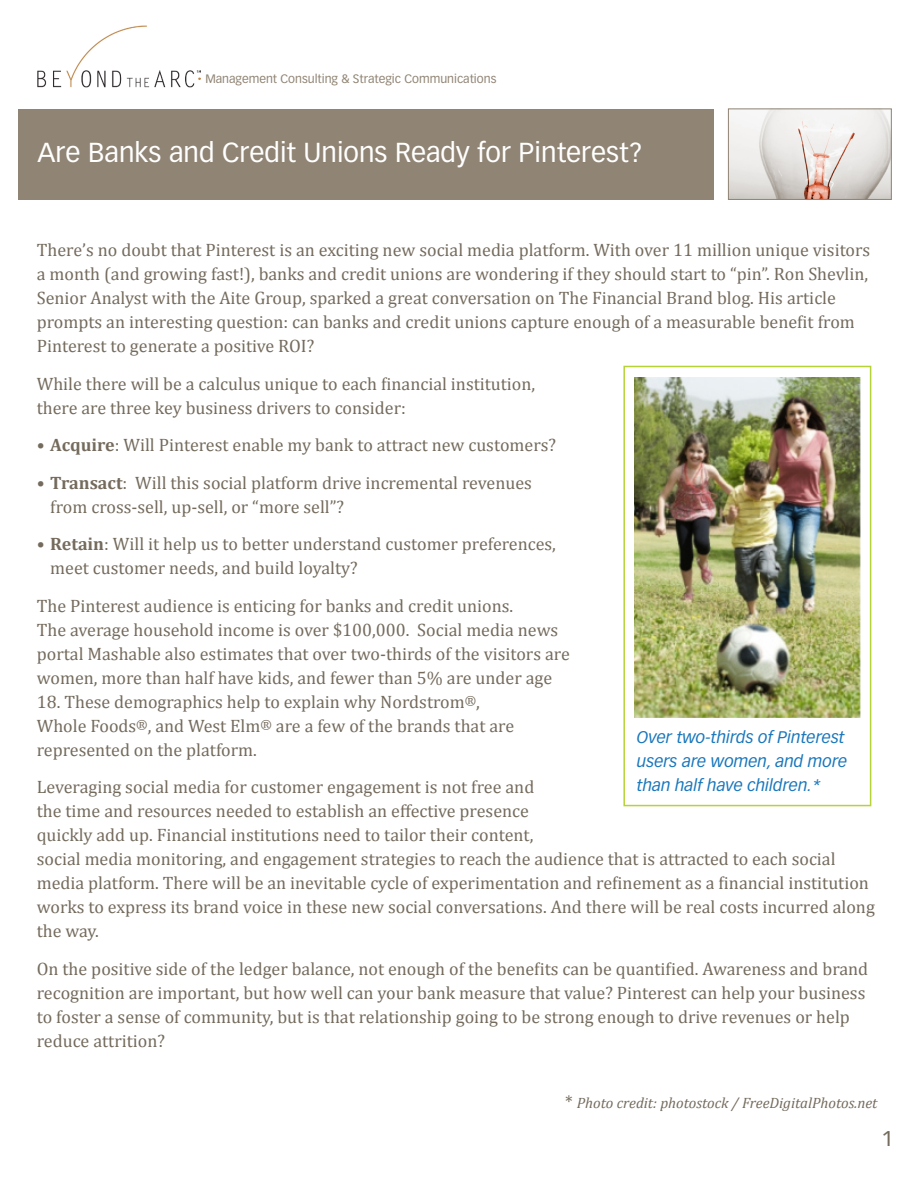
<style>
.page{position:relative;width:918px;height:1188px;background:#fff}
.page>*{position:absolute;margin:0;border:0;box-sizing:border-box;transform-origin:0 0}
.t1{font:27px "Vectora LT Std";color:#fff}
.t2{font:21px "Vectora LT Std";color:#746b5d}
.t3{font:18px/24px "Cambria";color:#746b5d}
.t4{font:italic 16.5px/24px "Vectora LH";color:#1a77bc}
.t5{font:italic 15px "Cambria";color:#746b5d}
.t6{font:12px "Vectora LT Std";color:#908474}
.s1{font-weight:700}
.s2{font-style:normal;font-size:18px}
</style>
<div class="page">
<div style="left:18px;top:109px;width:696px;height:90px;background:#908474"></div>
<img style="left:38px;top:25px;width:162px;height:63px">
<img style="left:730px;top:111px;width:160px;height:87px">
<div style="left:728px;top:109px;width:164px;height:91px;border:1px solid #908474"></div>
<img style="left:634px;top:378px;width:227px;height:340px">
<div style="left:623px;top:366px;width:248px;height:440px;border:2px solid #b5d336"></div>
<p class="t6" style="left:205px;top:72px;width:293px">Management Consulting &amp; Strategic Communications</p>
<p class="t1" style="left:38px;top:137px;width:607px">Are Banks and Credit Unions Ready for Pinterest?</p>
<p class="t3" style="left:37px;top:238px;width:835px">There’s no doubt that Pinterest is an exciting new social media platform. With over 11 million unique visitors a month (and growing fast!), banks and credit unions are wondering if they should start to “pin”. Ron Shevlin, Senior Analyst with the Aite Group, sparked a great conversation on The Financial Brand blog. His article prompts an interesting question: can banks and credit unions capture enough of a measurable benefit from Pinterest to generate a positive ROI?</p>
<p class="t3" style="left:37px;top:371px;width:500px">While there will be a calculus unique to each financial institution, there are three key business drivers to consider:</p>
<p class="t3" style="left:37px;top:433px;width:521px"><span class="s1">• Acquire</span>: Will Pinterest enable my bank to attract new customers?</p>
<p class="t3" style="left:50px;top:470px;width:483px;text-indent:-14px"><span class="s1">• Transact</span>: Will this social platform drive incremental revenues from cross-sell, up-sell, or “more sell”?</p>
<p class="t3" style="left:50px;top:532px;width:507px;text-indent:-14px"><span class="s1">• Retain</span>: Will it help us to better understand customer preferences, meet customer needs, and build loyalty?</p>
<p class="t3" style="left:37px;top:593px;width:535px">The Pinterest audience is enticing for banks and credit unions.<br>The average household income is over $100,000. Social media news portal Mashable also estimates that over two-thirds of the visitors are women, more than half have kids, and fewer than 5% are under age</p>
<p class="t3" style="left:37px;top:689px;width:479px">18. These demographics help to explain why Nordstrom<sup>®</sup>,<br>Whole Foods<sup>®</sup>, and West Elm<sup>®</sup> are a few of the brands that are represented on the platform.</p>
<p class="t3" style="left:37px;top:775px;width:840px">Leveraging social media for customer engagement is not free and<br>the time and resources needed to establish an effective presence<br>quickly add up. Financial institutions need to tailor their content,<br>social media monitoring, and engagement strategies to reach the audience that is attracted to each social media platform. There will be an inevitable cycle of experimentation and refinement as a financial institution works to express its brand voice in these new social conversations. And there will be real costs incurred along the way.</p>
<p class="t3" style="left:37px;top:956px;width:833px">On the positive side of the ledger balance, not enough of the benefits can be quantified. Awareness and brand recognition are important, but how well can your bank measure that value? Pinterest can help your business to foster a sense of community, but is that relationship going to be strong enough to drive revenues or help reduce attrition?</p>
<p class="t4" style="left:637px;top:725px;width:212px">Over two-thirds of Pinterest users are women, and more than half have children.*</p>
<p class="t5" style="left:565px;top:1092px;width:314px"><span class="s2">*</span> Photo credit: photostock / FreeDigitalPhotos.net</p>
<p class="t2" style="left:882px;top:1126px;width:13px">1</p>
</div>
